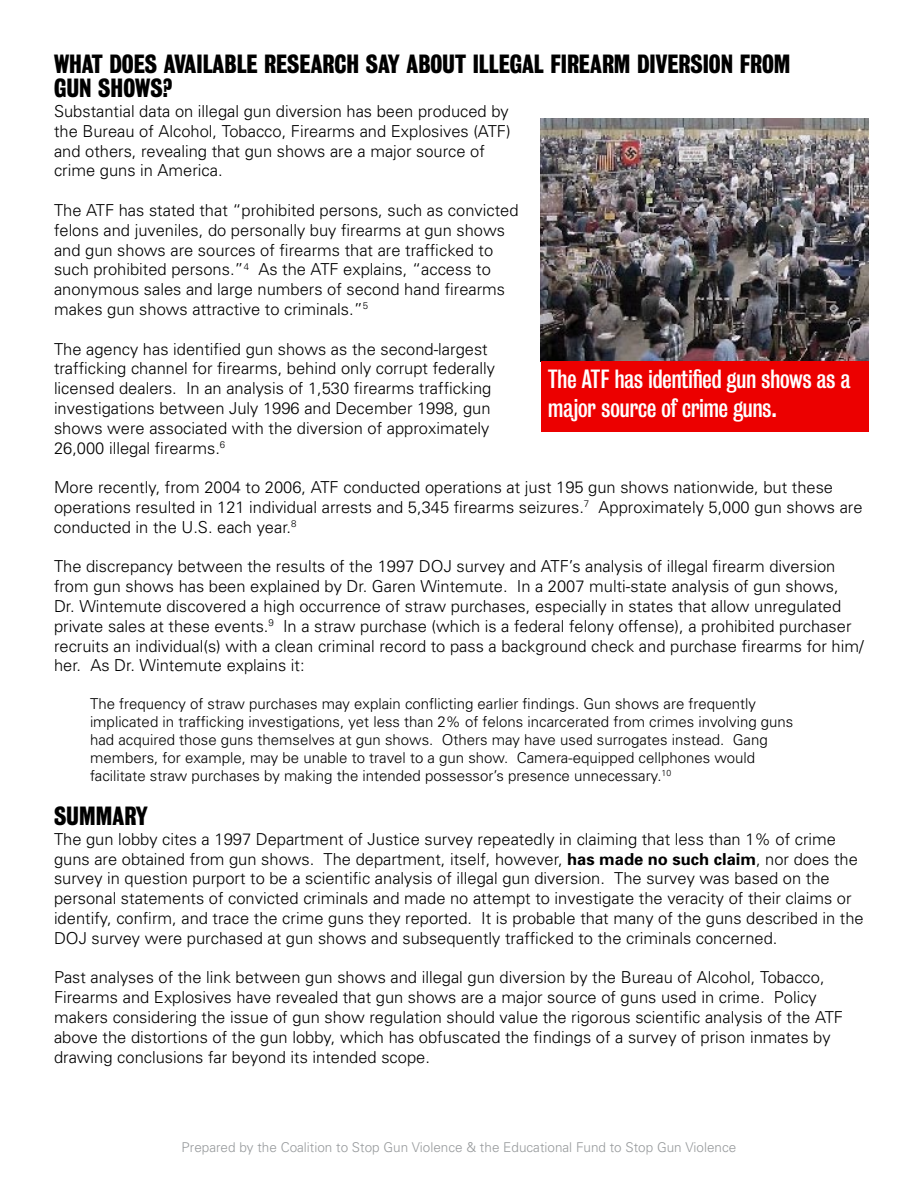
<style>
.page{position:relative;width:918px;height:1188px;background:#fff}
.page>*{position:absolute;margin:0;border:0;box-sizing:border-box;transform-origin:0 0}
.t1{font:24px/24px "Bureau Grot Three Seven";color:#000}
.t2{font:24px/28.8px "Bureau Grotesque Three Three";color:#fff}
.t3{font:300 16.5px/19.8px "Univers";color:#000}
.t4{font:300 15px/18px "Univers";color:#000}
.t5{font:300 13.5px "Univers";color:#979a9c}
.s1{font-weight:700}
</style>
<div class="page">
<img style="left:541px;top:118px;width:328px;height:243px">
<div style="left:541px;top:361px;width:328px;height:70px;background:#ec0000"></div>
<h1 class="t1" style="left:54px;top:52px;width:738px">WHAT DOES AVAILABLE RESEARCH SAY ABOUT ILLEGAL FIREARM DIVERSION FROM<br>GUN SHOWS?</h1>
<p class="t3" style="left:54px;top:101px;width:458px">Substantial data on illegal gun diversion has been produced by the Bureau of Alcohol, Tobacco, Firearms and Explosives (ATF) and others, revealing that gun shows are a major source of crime guns in America.</p>
<p class="t3" style="left:54px;top:200px;width:466px">The ATF has stated that “prohibited persons, such as convicted felons and juveniles, do personally buy firearms at gun shows and gun shows are sources of firearms that are trafficked to such prohibited persons.”<sup>4</sup> As the ATF explains, “access to anonymous sales and large numbers of second hand firearms makes gun shows attractive to criminals.”<sup>5</sup></p>
<p class="t3" style="left:54px;top:339px;width:443px">The agency has identified gun shows as the second-largest trafficking channel for firearms, behind only corrupt federally licensed dealers. In an analysis of 1,530 firearms trafficking investigations between July 1996 and December 1998, gun shows were associated with the diversion of approximately 26,000 illegal firearms.<sup>6</sup></p>
<p class="t3" style="left:54px;top:477px;width:810px">More recently, from 2004 to 2006, ATF conducted operations at just 195 gun shows nationwide, but these operations resulted in 121 individual arrests and 5,345 firearms seizures.<sup>7</sup> Approximately 5,000 gun shows are conducted in the U.S. each year.<sup>8</sup></p>
<p class="t3" style="left:54px;top:557px;width:811px">The discrepancy between the results of the 1997 DOJ survey and ATF’s analysis of illegal firearm diversion from gun shows has been explained by Dr. Garen Wintemute. In a 2007 multi-state analysis of gun shows,<br>Dr. Wintemute discovered a high occurrence of straw purchases, especially in states that allow unregulated private sales at these events.<sup>9</sup> In a straw purchase (which is a federal felony offense), a prohibited purchaser recruits an individual(s) with a clean criminal record to pass a background check and purchase firearms for him/ her. As Dr. Wintemute explains it:</p>
<p class="t4" style="left:90px;top:695px;width:705px">The frequency of straw purchases may explain conflicting earlier findings. Gun shows are frequently implicated in trafficking investigations, yet less than 2% of felons incarcerated from crimes involving guns had acquired those guns themselves at gun shows. Others may have used surrogates instead. Gang members, for example, may be unable to travel to a gun show. Camera-equipped cellphones would facilitate straw purchases by making the intended possessor’s presence unnecessary.<sup>10</sup></p>
<h1 class="t1" style="left:54px;top:804px;width:95px">SUMMARY</h1>
<p class="t3" style="left:54px;top:829px;width:811px">The gun lobby cites a 1997 Department of Justice survey repeatedly in claiming that less than 1% of crime guns are obtained from gun shows. The department, itself, however, <span class="s1">has made no such claim</span>, nor does the survey in question purport to be a scientific analysis of illegal gun diversion. The survey was based on the personal statements of convicted criminals and made no attempt to investigate the veracity of their claims or identify, confirm, and trace the crime guns they reported. It is probable that many of the guns described in the DOJ survey were purchased at gun shows and subsequently trafficked to the criminals concerned.</p>
<p class="t3" style="left:54px;top:968px;width:791px">Past analyses of the link between gun shows and illegal gun diversion by the Bureau of Alcohol, Tobacco, Firearms and Explosives have revealed that gun shows are a major source of guns used in crime. Policy makers considering the issue of gun show regulation should value the rigorous scientific analysis of the ATF above the distortions of the gun lobby, which has obfuscated the findings of a survey of prison inmates by drawing conclusions far beyond its intended scope.</p>
<h1 class="t2" style="left:548px;top:365px;width:303px">The ATF has identified gun shows as a major source of crime guns.</h1>
<p class="t5" style="left:182px;top:1139px;width:556px">Prepared by the Coalition to Stop Gun Violence &amp; the Educational Fund to Stop Gun Violence</p>
</div>
